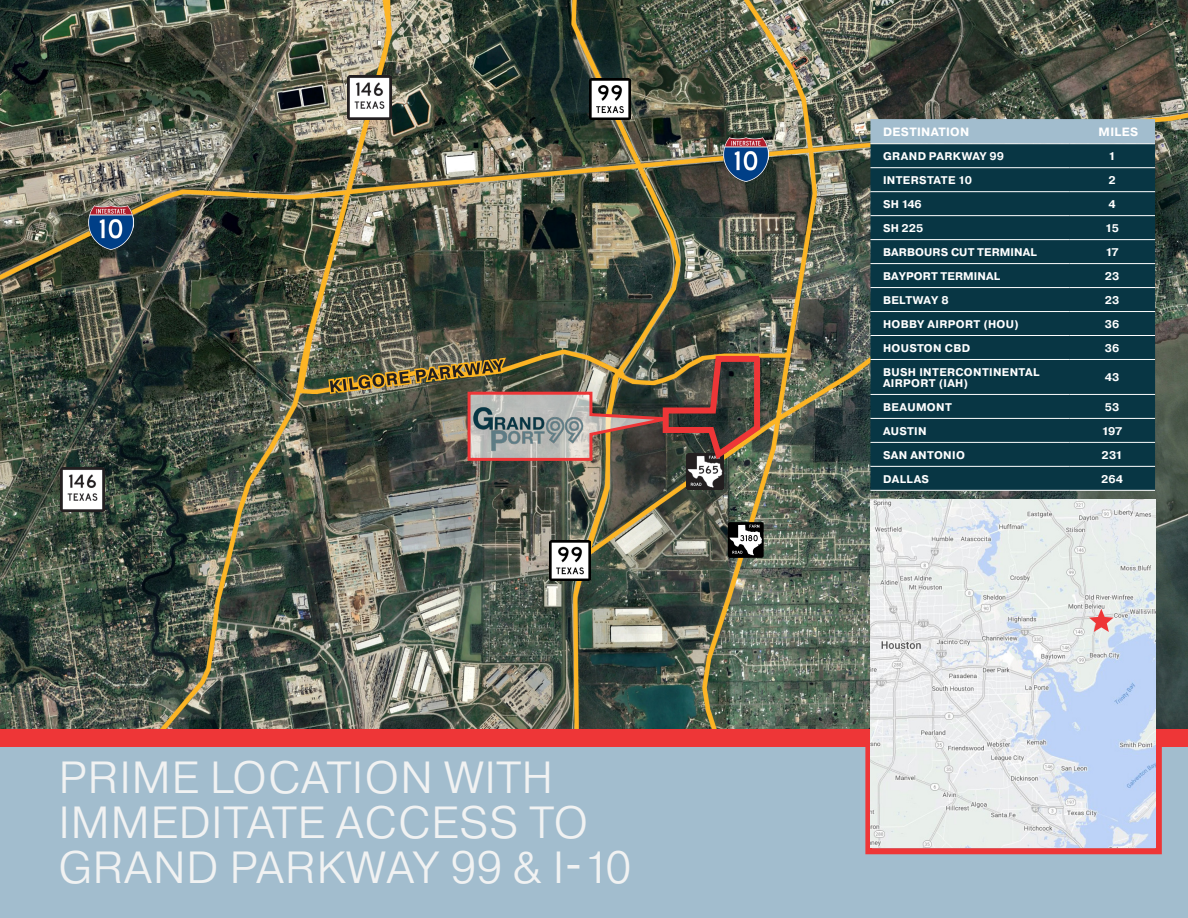
<style>
.page{position:relative;width:1188px;height:918px;background:#fff}
.page>*{position:absolute;margin:0;border:0;box-sizing:border-box;transform-origin:0 0}
.t1{font:300 45px/45px "Pragmatica";letter-spacing:.01em;color:#f1f2f2}
.t2{font:700 12px "Pragmatica";letter-spacing:.025em;color:#fff}
.t3{font:700 11.1px/10.9px "Pragmatica";letter-spacing:.03em;color:#fff}
.t4{font:700 11.1px "Pragmatica";letter-spacing:.01em;color:#fff}
</style>
<div class="page">
<div style="left:0;top:745px;width:1188px;height:173px;background:#a2bdce"></div>
<img style="left:0;top:0;width:1188px;height:729px">
<img style="left:89px;top:205px;width:44px;height:45px">
<img style="left:724px;top:137px;width:44px;height:45px">
<img style="left:590px;top:79px;width:40px;height:41px">
<img style="left:60px;top:468px;width:44px;height:43px">
<img style="left:348px;top:76px;width:43px;height:44px">
<div style="left:870px;top:119px;width:285px;height:24px;background:#a2bdce"></div>
<div style="left:870px;top:144px;width:285px;height:346px;background:#083644"></div>
<hr style="left:870px;top:167px;width:199px;height:1px;background:#fff">
<hr style="left:1069px;top:167px;width:86px;height:1px;background:#fff">
<hr style="left:870px;top:191px;width:199px;height:1px;background:#fff">
<hr style="left:1069px;top:191px;width:86px;height:1px;background:#fff">
<hr style="left:870px;top:215px;width:199px;height:1px;background:#fff">
<hr style="left:1069px;top:215px;width:86px;height:1px;background:#fff">
<hr style="left:870px;top:239px;width:199px;height:1px;background:#fff">
<hr style="left:1069px;top:239px;width:86px;height:1px;background:#fff">
<hr style="left:870px;top:263px;width:199px;height:1px;background:#fff">
<hr style="left:1069px;top:263px;width:86px;height:1px;background:#fff">
<hr style="left:870px;top:287px;width:199px;height:1px;background:#fff">
<hr style="left:1069px;top:287px;width:86px;height:1px;background:#fff">
<hr style="left:870px;top:311px;width:199px;height:1px;background:#fff">
<hr style="left:1069px;top:311px;width:86px;height:1px;background:#fff">
<hr style="left:870px;top:335px;width:199px;height:1px;background:#fff">
<hr style="left:1069px;top:335px;width:86px;height:1px;background:#fff">
<hr style="left:870px;top:359px;width:199px;height:1px;background:#fff">
<hr style="left:1069px;top:359px;width:86px;height:1px;background:#fff">
<hr style="left:870px;top:394px;width:199px;height:1px;background:#fff">
<hr style="left:1069px;top:394px;width:86px;height:1px;background:#fff">
<hr style="left:870px;top:418px;width:199px;height:1px;background:#fff">
<hr style="left:1069px;top:418px;width:86px;height:1px;background:#fff">
<hr style="left:870px;top:442px;width:199px;height:1px;background:#fff">
<hr style="left:1069px;top:442px;width:86px;height:1px;background:#fff">
<hr style="left:870px;top:466px;width:199px;height:1px;background:#fff">
<hr style="left:1069px;top:466px;width:86px;height:1px;background:#fff">
<hr style="left:870px;top:490px;width:199px;height:1px;background:#fff">
<hr style="left:1069px;top:490px;width:86px;height:1px;background:#fff">
<hr style="left:870px;top:143px;width:199px;height:1px;background:#fff">
<hr style="left:1069px;top:143px;width:86px;height:1px;background:#fff">
<img style="left:687px;top:464px;width:36px;height:25px">
<img style="left:550px;top:540px;width:40px;height:41px">
<div style="left:728px;top:522px;width:36px;height:36px;background:#000;border-radius:2px"></div>
<svg style="left:730px;top:525px;width:32px;height:31px"></svg>
<div style="left:0;top:729px;width:1188px;height:17px;background:#ee3637"></div>
<div style="left:865px;top:738px;width:297px;height:116px;border:6px solid #ee3637"></div>
<img style="left:870px;top:500px;width:286px;height:347px">
<svg style="left:1089px;top:609px;width:25px;height:23px"></svg>
<img style="left:327px;top:337px;width:440px;height:127px">
<div style="left:754px;top:358px;width:6px;height:71px;background:#ee3637"></div>
<p class="t1" style="left:59px;top:754px;width:574px">PRIME LOCATION WITH<br>IMMEDITATE ACCESS TO<br>GRAND PARKWAY 99 &amp; I-10</p>
<p class="t2" style="left:883px;top:124px;width:88px">DESTINATION</p>
<p class="t2" style="left:1099px;top:124px;width:41px">MILES</p>
<p class="t3" style="left:883px;top:151px;width:123px">GRAND PARKWAY 99</p>
<p class="t3" style="left:1109px;top:151px;width:9px">1</p>
<p class="t3" style="left:883px;top:175px;width:91px">INTERSTATE 10</p>
<p class="t3" style="left:1109px;top:175px;width:9px">2</p>
<p class="t3" style="left:883px;top:199px;width:40px">SH 146</p>
<p class="t3" style="left:1109px;top:199px;width:9px">4</p>
<p class="t3" style="left:883px;top:223px;width:42px">SH 225</p>
<p class="t3" style="left:1105px;top:223px;width:15px">15</p>
<p class="t4" style="left:883px;top:245px;width:155px">BARBOURS CUT TERMINAL</p>
<p class="t3" style="left:1106px;top:247px;width:15px">17</p>
<p class="t4" style="left:883px;top:269px;width:119px">BAYPORT TERMINAL</p>
<p class="t3" style="left:1105px;top:271px;width:16px">23</p>
<p class="t3" style="left:883px;top:295px;width:67px">BELTWAY 8</p>
<p class="t3" style="left:1105px;top:295px;width:16px">23</p>
<p class="t3" style="left:883px;top:319px;width:137px">HOBBY AIRPORT (HOU)</p>
<p class="t3" style="left:1105px;top:319px;width:16px">36</p>
<p class="t3" style="left:883px;top:343px;width:89px">HOUSTON CBD</p>
<p class="t3" style="left:1105px;top:343px;width:16px">36</p>
<p class="t3" style="left:883px;top:367px;width:158px">BUSH INTERCONTINENTAL<br>AIRPORT (IAH)</p>
<p class="t3" style="left:1105px;top:372px;width:16px">43</p>
<p class="t3" style="left:883px;top:402px;width:70px">BEAUMONT</p>
<p class="t3" style="left:1105px;top:402px;width:16px">53</p>
<p class="t3" style="left:883px;top:426px;width:45px">AUSTIN</p>
<p class="t3" style="left:1102px;top:426px;width:22px">197</p>
<p class="t3" style="left:883px;top:450px;width:83px">SAN ANTONIO</p>
<p class="t3" style="left:1102px;top:450px;width:23px">231</p>
<p class="t3" style="left:883px;top:474px;width:48px">DALLAS</p>
<p class="t3" style="left:1101px;top:474px;width:24px">264</p>
</div>
